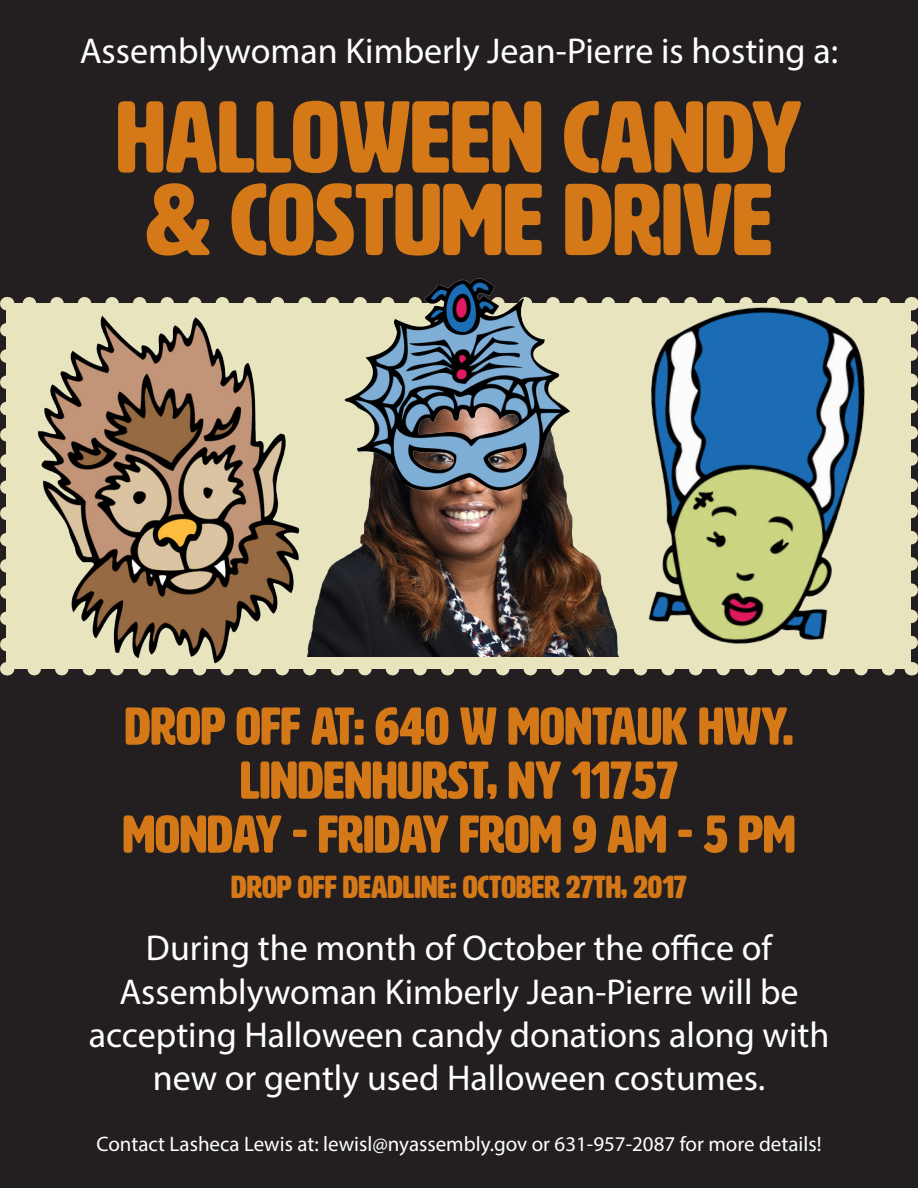
<style>
.page{position:relative;width:918px;height:1188px;background:#231f20}
.page>*{position:absolute;margin:0;border:0;box-sizing:border-box;transform-origin:0 0}
.t1{font:100.5px "HWT Artz";color:#d57918}
.t2{font:52.5px "HWT Artz";color:#d57918}
.t3{font:36px/43.2px "Myriad Pro";color:#fff;text-align:center}
.t4{font:31.5px "HWT Artz";color:#d57918}
.t5{font:21px "Myriad Pro";color:#fff}
</style>
<div class="page">
<svg style="left:327px;top:662px;width:218px;height:13px"></svg>
<svg style="left:909px;top:317px;width:9px;height:326px"></svg>
<svg style="left:911px;top:662px;width:1px;height:13px"></svg>
<svg style="left:911px;top:297px;width:1px;height:13px"></svg>
<img style="left:327px;top:594px;width:218px;height:63px">
<img style="left:545px;top:297px;width:364px;height:379px">
<img style="left:0;top:297px;width:327px;height:378px">
<img style="left:315px;top:278px;width:295px;height:316px">
<p class="t3" style="left:80px;top:29px;width:760px">Assemblywoman Kimberly Jean-Pierre is hosting a:</p>
<p class="t1" style="left:116px;top:85px;width:687px">HALLOWEEN CANDY</p>
<p class="t1" style="left:145px;top:167px;width:629px">&amp; COSTUME DRIVE</p>
<p class="t2" style="left:125px;top:699px;width:670px">DROP OFF AT: 640 W MONTAUK HWY.</p>
<p class="t2" style="left:240px;top:753px;width:439px">LINDENHURST, NY 11757</p>
<p class="t2" style="left:123px;top:807px;width:674px">MONDAY - FRIDAY FROM 9 AM - 5 PM</p>
<p class="t4" style="left:231px;top:870px;width:457px">DROP OFF DEADLINE: OCTOBER 27TH, 2017</p>
<p class="t3" style="left:146px;top:926px;width:628px">During the month of October the office of</p>
<p class="t3" style="left:119px;top:969px;width:681px">Assemblywoman Kimberly Jean-Pierre will be</p>
<p class="t3" style="left:89px;top:1013px;width:742px">accepting Halloween candy donations along with new or gently used Halloween costumes.</p>
<p class="t5" style="left:96px;top:1131px;width:727px">Contact Lasheca Lewis at: lewisl@nyassembly.gov or 631-957-2087 for more details!</p>
</div>
